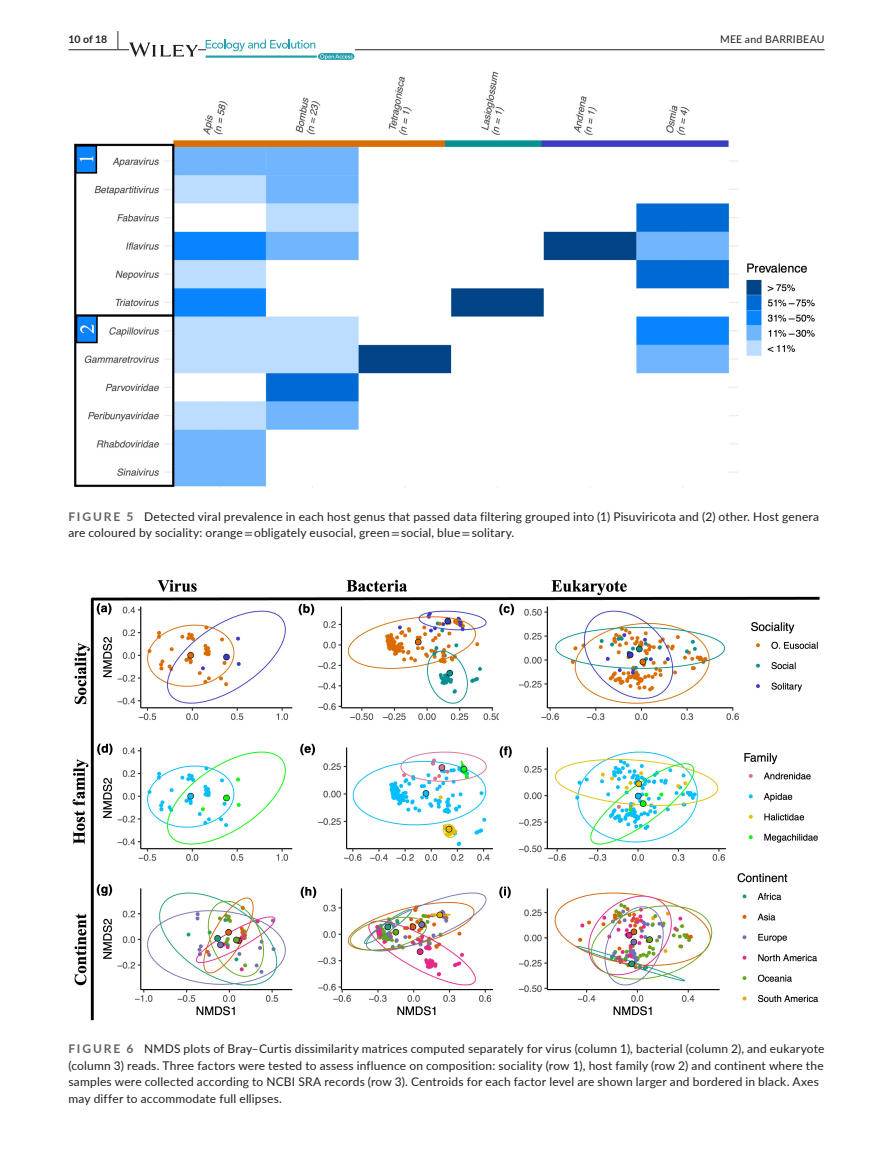
<style>
.page{position:relative;width:893px;height:1174px;background:#fff}
.page>*{position:absolute;margin:0;border:0;box-sizing:border-box;transform-origin:0 0}
.t1{font:12px/16.5px "Lato";letter-spacing:.015em;color:#231f20}
.t2{font:10.5px "Lato";letter-spacing:.02em;color:#231f20}
.t3{font:700 10.5px "Lato";color:#231f20}
.s1{font-size:19.5px}
.s2{font-weight:700;color:#636366}
.s3{font-family:"STIX"}
</style>
<div class="page">
<hr style="left:68px;top:49px;width:756px;height:1px;background:#231f20">
<svg style="left:129px;top:42px;width:69px;height:15px"></svg>
<svg style="left:206px;top:39px;width:148px;height:21px"></svg>
<img style="left:74px;top:71px;width:741px;height:417px">
<img style="left:72px;top:579px;width:748px;height:442px">
<p class="t3" style="left:68px;top:31px;width:52px">10 of 18 <span class="s1">|</span></p>
<p class="t2" style="left:720px;top:31px;width:106px">MEE and BARRIBEAU</p>
<p class="t1" style="left:68px;top:508px;width:752px"><span class="s2">FIGURE 5</span> Detected viral prevalence in each host genus that passed data filtering grouped into (1) Pisuviricota and (2) other. Host genera are coloured by sociality: orange <span class="s3">=</span> obligately eusocial, green <span class="s3">=</span> social, blue <span class="s3">=</span> solitary.</p>
<p class="t1" style="left:68px;top:1040px;width:757px"><span class="s2">FIGURE 6</span> NMDS plots of Bray–Curtis dissimilarity matrices computed separately for virus (column 1), bacterial (column 2), and eukaryote (column 3) reads. Three factors were tested to assess influence on composition: sociality (row 1), host family (row 2) and continent where the samples were collected according to NCBI SRA records (row 3). Centroids for each factor level are shown larger and bordered in black. Axes may differ to accommodate full ellipses.</p>
</div>
